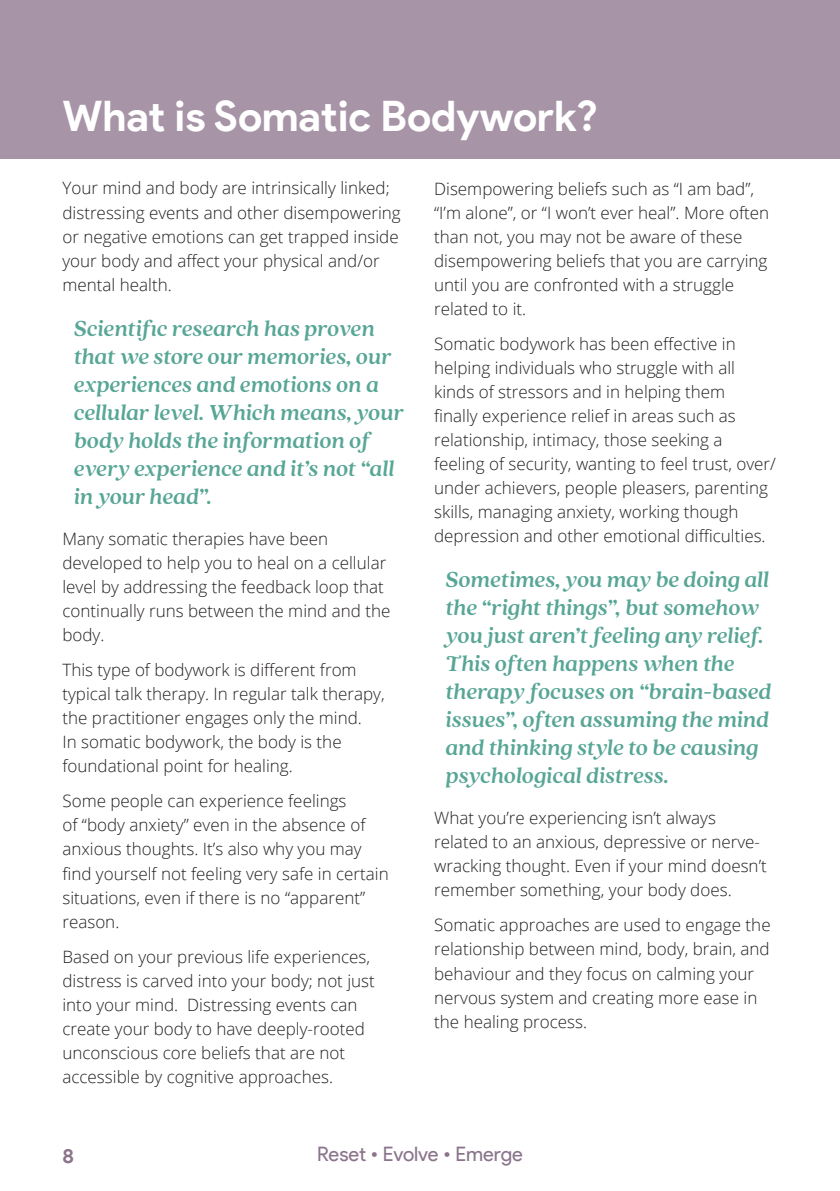
<style>
.page{position:relative;width:840px;height:1191px;background:#fff}
.page>*{position:absolute;margin:0;border:0;box-sizing:border-box;transform-origin:0 0}
.t1{font:700 42px "Product Sans";color:#fff}
.t2{font:italic 700 24px/28px "Quincy CF";letter-spacing:-.01em;color:#58a696}
.t3{font:20px "Product Sans";letter-spacing:-.01em;color:#8a748c}
.t4{font:700 20px "Product Sans";color:#8a748c}
.t5{font:300 17px/24px "Open Sans";color:#231f20}
</style>
<div class="page">
<div style="left:0;top:0;width:839px;height:159px;background:#a795a7"></div>
<h1 class="t1" style="left:62px;top:91px;width:537px">What is Somatic Bodywork?</h1>
<p class="t5" style="left:62px;top:176px;width:340px">Your mind and body are intrinsically linked; distressing events and other disempowering or negative emotions can get trapped inside your body and affect your physical and/or mental health.</p>
<h2 class="t2" style="left:74px;top:313px;width:331px">Scientific research has proven that we store our memories, our experiences and emotions on a cellular level. Which means, your body holds the information of every experience and it’s not “all in your head”.</h2>
<p class="t5" style="left:62px;top:526px;width:329px">Many somatic therapies have been developed to help you to heal on a cellular level by addressing the feedback loop that continually runs between the mind and the body.</p>
<p class="t5" style="left:62px;top:657px;width:323px">This type of bodywork is different from typical talk therapy. In regular talk therapy, the practitioner engages only the mind.<br>In somatic bodywork, the body is the foundational point for healing.</p>
<p class="t5" style="left:62px;top:789px;width:328px">Some people can experience feelings<br>of “body anxiety” even in the absence of anxious thoughts. It’s also why you may find yourself not feeling very safe in certain situations, even if there is no “apparent” reason.</p>
<p class="t5" style="left:62px;top:944px;width:314px">Based on your previous life experiences, distress is carved into your body; not just into your mind. Distressing events can create your body to have deeply-rooted unconscious core beliefs that are not accessible by cognitive approaches.</p>
<p class="t5" style="left:434px;top:176px;width:336px">Disempowering beliefs such as “I am bad”, “I’m alone”, or “I won’t ever heal”. More often than not, you may not be aware of these disempowering beliefs that you are carrying until you are confronted with a struggle related to it.</p>
<p class="t5" style="left:434px;top:331px;width:343px">Somatic bodywork has been effective in helping individuals who struggle with all kinds of stressors and in helping them<br>finally experience relief in areas such as relationship, intimacy, those seeking a feeling of security, wanting to feel trust, over/ under achievers, people pleasers, parenting skills, managing anxiety, working though depression and other emotional difficulties.</p>
<p class="t2" style="left:445px;top:564px;width:327px">Sometimes, you may be doing all the “right things”, but somehow you just aren’t feeling any relief.<br>This often happens when the therapy focuses on “brain-based issues”, often assuming the mind and thinking style to be causing psychological distress.</p>
<p class="t5" style="left:434px;top:805px;width:334px">What you’re experiencing isn’t always related to an anxious, depressive or nerve&shy;wracking thought. Even if your mind doesn’t remember something, your body does.</p>
<p class="t5" style="left:434px;top:913px;width:338px">Somatic approaches are used to engage the relationship between mind, body, brain, and behaviour and they focus on calming your nervous system and creating more ease in the healing process.</p>
<p class="t4" style="left:62px;top:1143px;width:13px">8</p>
<p class="t3" style="left:317px;top:1142px;width:207px">Reset • Evolve • Emerge</p>
</div>
